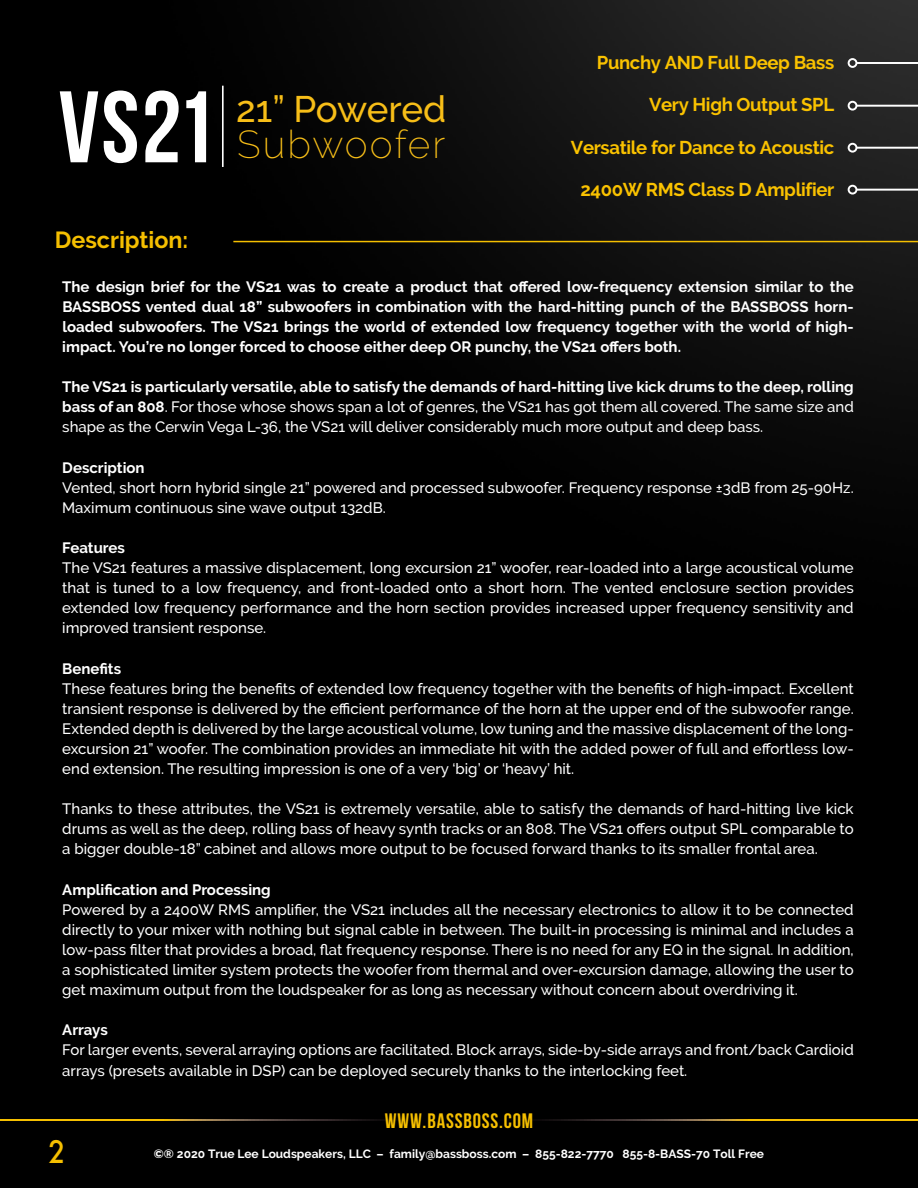
<style>
.page{position:relative;width:918px;height:1188px;background:#fff}
.page>*{position:absolute;margin:0;border:0;box-sizing:border-box;transform-origin:0 0}
.t1{font:101.4px "Bebas Neue";color:#fff}
.t2{font:200 38.85px "Raleway";letter-spacing:.05em;color:#f7be18}
.t3{font:500 36.75px "Raleway";letter-spacing:-.01em;color:#f7be18}
.t4{font:500 30.15px "Futura";color:#f5bf00;scale:.9 1}
.t5{font:700 23.25px "Raleway";color:#f5bf00}
.t6{font:700 20.85px "Bebas Neue";letter-spacing:.04em;color:#f5bf00}
.t7{font:700 18.45px "Raleway";letter-spacing:-.02em;color:#fac200}
.t8{font:500 15px/20.1px "Raleway";color:#fff;text-align:justify}
.t9{font:700 15px/20.1px "Raleway";color:#fff;text-align:justify}
.t10{font:700 12px "Raleway";color:#fff}
.s1{font-weight:700}
</style>
<div class="page">
<img style="left:0;top:0;width:918px;height:1188px">
<svg style="left:0;top:1119px;width:918px;height:1px"></svg>
<hr style="left:233px;top:241px;width:685px;height:1px;background:#f5bf00">
<hr style="left:856px;top:189px;width:62px;height:2px;background:#fff">
<div style="left:848px;top:185px;width:9px;height:10px;border:2px solid #fff;border-radius:50%"></div>
<hr style="left:856px;top:147px;width:62px;height:2px;background:#fff">
<div style="left:848px;top:143px;width:9px;height:10px;border:2px solid #fff;border-radius:50%"></div>
<hr style="left:856px;top:105px;width:62px;height:2px;background:#fff">
<div style="left:848px;top:101px;width:9px;height:10px;border:2px solid #fff;border-radius:50%"></div>
<hr style="left:856px;top:62px;width:62px;height:2px;background:#fff">
<div style="left:848px;top:58px;width:9px;height:10px;border:2px solid #fff;border-radius:50%"></div>
<hr style="left:222px;top:86px;width:2px;height:81px;background:#fff">
<h1 class="t1" style="left:59px;top:72px;width:158px">VS21</h1>
<h3 class="t5" style="left:55px;top:227px;width:135px">Description:</h3>
<h3 class="t3" style="left:236px;top:87px;width:212px">21” Powered</h3>
<h2 class="t2" style="left:237px;top:122px;width:210px">Subwoofer</h2>
<p class="t7" style="left:597px;top:52px;width:239px">Punchy AND Full Deep Bass</p>
<p class="t7" style="left:649px;top:94px;width:187px">Very High Output SPL</p>
<p class="t7" style="left:571px;top:137px;width:265px">Versatile for Dance to Acoustic</p>
<p class="t7" style="left:580px;top:179px;width:255px">2400W RMS Class D Amplifier</p>
<p class="t9" style="left:62px;top:276px;width:793px">-The design brief for the VS21 was to create a product that offered low-frequency extension similar to the BASSBOSS vented dual 18” subwoofers in combination with the hard-hitting punch of the BASSBOSS horn&shy;loaded subwoofers. The VS21 brings the world of extended low frequency together with the world of high&shy;impact. You’re no longer forced to choose either deep OR punchy, the VS21 offers both.</p>
<p class="t8" style="left:62px;top:377px;width:793px"><span class="s1">The VS21 is particularly versatile, able to satisfy the demands of hard-hitting live kick drums to the deep, rolling bass of an 808</span>. For those whose shows span a lot of genres, the VS21 has got them all covered. The same size and shape as the Cerwin Vega L-36, the VS21 will deliver considerably much more output and deep bass.</p>
<p class="t9" style="left:62px;top:457px;width:84px">Description</p>
<p class="t8" style="left:62px;top:477px;width:793px">Vented, short horn hybrid single 21” powered and processed subwoofer. Frequency response ±3dB from 25-90Hz.<br>Maximum continuous sine wave output 132dB.</p>
<p class="t9" style="left:62px;top:538px;width:64px">Features</p>
<p class="t8" style="left:62px;top:558px;width:793px">The VS21 features a massive displacement, long excursion 21” woofer, rear-loaded into a large acoustical volume that is tuned to a low frequency, and front-loaded onto a short horn. The vented enclosure section provides extended low frequency performance and the horn section provides increased upper frequency sensitivity and improved transient response.</p>
<p class="t9" style="left:62px;top:658px;width:60px">Benefits</p>
<p class="t8" style="left:62px;top:678px;width:793px">These features bring the benefits of extended low frequency together with the benefits of high-impact. Excellent transient response is delivered by the efficient performance of the horn at the upper end of the subwoofer range.<br>Extended depth is delivered by the large acoustical volume, low tuning and the massive displacement of the long&shy;excursion 21” woofer. The combination provides an immediate hit with the added power of full and effortless low&shy;end extension. The resulting impression is one of a very ‘big’ or ‘heavy’ hit.</p>
<p class="t8" style="left:62px;top:799px;width:793px">Thanks to these attributes, the VS21 is extremely versatile, able to satisfy the demands of hard-hitting live kick drums as well as the deep, rolling bass of heavy synth tracks or an 808. The VS21 offers output SPL comparable to a bigger double-18” cabinet and allows more output to be focused forward thanks to its smaller frontal area.</p>
<p class="t9" style="left:62px;top:879px;width:210px">Amplification and Processing</p>
<p class="t8" style="left:62px;top:899px;width:793px">Powered by a 2400W RMS amplifier, the VS21 includes all the necessary electronics to allow it to be connected directly to your mixer with nothing but signal cable in between. The built-in processing is minimal and includes a low-pass filter that provides a broad, flat frequency response. There is no need for any EQ in the signal. In addition, a sophisticated limiter system protects the woofer from thermal and over-excursion damage, allowing the user to get maximum output from the loudspeaker for as long as necessary without concern about overdriving it.</p>
<p class="t9" style="left:62px;top:1020px;width:47px">Arrays</p>
<p class="t8" style="left:62px;top:1040px;width:793px">For larger events, several arraying options are facilitated. Block arrays, side-by-side arrays and front/back Cardioid arrays (presets available in DSP) can be deployed securely thanks to the interlocking feet.</p>
<h3 class="t4" style="left:49px;top:1131px;width:20px">2</h3>
<h3 class="t6" style="left:385px;top:1109px;width:150px">WWW.BASSBOSS.COM</h3>
<p class="t10" style="left:154px;top:1147px;width:612px">©® 2020 True Lee Loudspeakers, LLC – family@bassboss.com – 855-822-7770 855-8-BASS-70 Toll Free</p>
</div>
